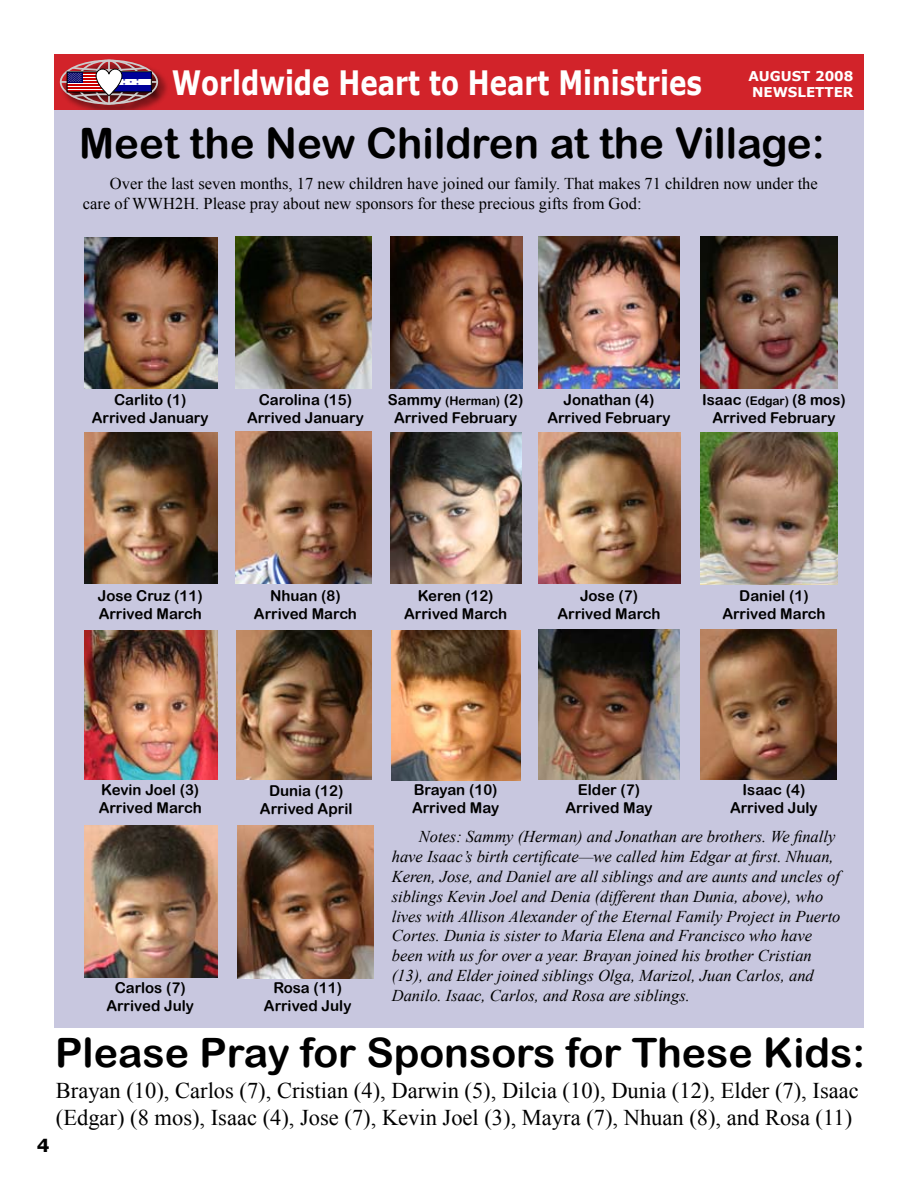
<style>
.page{position:relative;width:918px;height:1188px;background:#fff}
.page>*{position:absolute;margin:0;border:0;box-sizing:border-box;transform-origin:0 0}
.t1{font:42px "Arial Rounded MT Bold";color:#000}
.t2{font:40.5px "Arial Rounded MT Bold";color:#000}
.t3{font:700 33.6px "Verdana";color:#fff;scale:.78 1}
.t4{font:22.5px/27px "Times New Roman";color:#000}
.t5{font:italic 16.5px/19.8px "Times New Roman";color:#000}
.t6{font:16.5px/19.8px "Times New Roman";color:#000}
.t7{font:15px/18px "Arial Rounded MT Bold";color:#000;text-align:center}
.t8{font:700 13.5px/16.2px "Verdana";color:#fff}
.s1{font-size:12px}
</style>
<div class="page">
<div style="left:55px;top:55px;width:808px;height:55px;background:#d2232a"></div>
<div style="left:54px;top:54px;width:810px;height:56px;border:2px solid #d2232a"></div>
<div style="left:58px;top:58px;width:113px;height:59px;background:#000;opacity:.75"></div>
<div style="left:60px;top:60px;width:98px;height:45px;border:2px solid #ccc;border-radius:50%"></div>
<hr style="left:108px;top:60px;width:2px;height:44px;background:#ccc">
<hr style="left:61px;top:81px;width:97px;height:2px;background:#ccc">
<div style="left:67px;top:72px;width:38px;height:20px;border:1px solid #000"></div>
<div style="left:111px;top:72px;width:40px;height:20px;background:#fff"></div>
<div style="left:111px;top:72px;width:40px;height:6px;background:#009"></div>
<div style="left:111px;top:85px;width:40px;height:7px;background:#009"></div>
<div style="left:54px;top:110px;width:810px;height:917px;background:#c8c7df"></div>
<img style="left:84px;top:826px;width:134px;height:152px">
<img style="left:236px;top:237px;width:136px;height:152px">
<img style="left:390px;top:237px;width:132px;height:152px">
<img style="left:538px;top:237px;width:142px;height:152px">
<img style="left:700px;top:237px;width:137px;height:152px">
<img style="left:84px;top:432px;width:134px;height:152px">
<img style="left:236px;top:431px;width:136px;height:153px">
<img style="left:390px;top:432px;width:131px;height:152px">
<img style="left:538px;top:432px;width:142px;height:152px">
<img style="left:700px;top:432px;width:137px;height:152px">
<img style="left:84px;top:630px;width:133px;height:150px">
<img style="left:236px;top:630px;width:136px;height:150px">
<img style="left:538px;top:629px;width:142px;height:151px">
<img style="left:700px;top:629px;width:137px;height:151px">
<img style="left:84px;top:238px;width:134px;height:151px">
<img style="left:238px;top:826px;width:136px;height:153px">
<img style="left:392px;top:631px;width:129px;height:150px">
<svg style="left:68px;top:65px;width:79px;height:34px"></svg>
<h3 class="t3" style="left:172px;top:61px;width:681px">Worldwide Heart to Heart Ministries</h3>
<h1 class="t1" style="left:79px;top:118px;width:747px">Meet the New Children at the Village:</h1>
<p class="t6" style="left:83px;top:174px;width:736px;text-indent:27px">Over the last seven months, 17 new children have joined our family. That makes 71 children now under the care of WWH2H. Please pray about new sponsors for these precious gifts from God:</p>
<p class="t8" style="left:748px;top:67px;width:107px">AUGUST 2008<br>NEWSLETTER</p>
<p class="t7" style="left:92px;top:390px;width:118px">Carlito (1)<br>Arrived January</p>
<p class="t7" style="left:247px;top:390px;width:118px">Carolina (15)<br>Arrived January</p>
<p class="t7" style="left:388px;top:390px;width:137px">Sammy <span class="s1">(Herman)</span> (2)<br>Arrived February</p>
<p class="t7" style="left:547px;top:390px;width:125px">Jonathan (4)<br>Arrived February</p>
<p class="t7" style="left:702px;top:390px;width:145px">Isaac <span class="s1">(Edgar)</span> (8 mos)<br>Arrived February</p>
<p class="t7" style="left:98px;top:586px;width:106px;text-align:left">Jose Cruz (11)<br>Arrived March</p>
<p class="t7" style="left:254px;top:586px;width:104px">Nhuan (8)<br>Arrived March</p>
<p class="t7" style="left:404px;top:586px;width:104px">Keren (12)<br>Arrived March</p>
<p class="t7" style="left:558px;top:586px;width:104px">Jose (7)<br>Arrived March</p>
<p class="t7" style="left:723px;top:586px;width:104px">Daniel (1)<br>Arrived March</p>
<p class="t7" style="left:99px;top:780px;width:104px;text-align:left">Kevin Joel (3)<br>Arrived March</p>
<p class="t7" style="left:260px;top:781px;width:94px">Dunia (12)<br>Arrived April</p>
<p class="t7" style="left:412px;top:780px;width:89px;text-align:left">Brayan (10)<br>Arrived May</p>
<p class="t7" style="left:565px;top:780px;width:89px">Elder (7)<br>Arrived May</p>
<p class="t7" style="left:730px;top:780px;width:89px">Isaac (4)<br>Arrived July</p>
<p class="t5" style="left:392px;top:827px;width:450px;text-indent:27px">Notes: Sammy (Herman) and Jonathan are brothers. We finally have Isaac’s birth certificate—we called him Edgar at first. Nhuan, Keren, Jose, and Daniel are all siblings and are aunts and uncles of siblings Kevin Joel and Denia (different than Dunia, above), who lives with Allison Alexander of the Eternal Family Project in Puerto Cortes. Dunia is sister to Maria Elena and Francisco who have been with us for over a year. Brayan joined his brother Cristian (13), and Elder joined siblings Olga, Marizol, Juan Carlos, and Danilo. Isaac, Carlos, and Rosa are siblings.</p>
<h2 class="t2" style="left:55px;top:1028px;width:812px">Please Pray for Sponsors for These Kids:</h2>
<h3 class="t4" style="left:56px;top:1076px;width:804px">Brayan (10), Carlos (7), Cristian (4), Darwin (5), Dilcia (10), Dunia (12), Elder (7), Isaac (Edgar) (8 mos), Isaac (4), Jose (7), Kevin Joel (3), Mayra (7), Nhuan (8), and Rosa (11)</h3>
<p class="t7" style="left:106px;top:978px;width:89px">Carlos (7)<br>Arrived July</p>
<p class="t7" style="left:264px;top:978px;width:89px">Rosa (11)<br>Arrived July</p>
</div>
